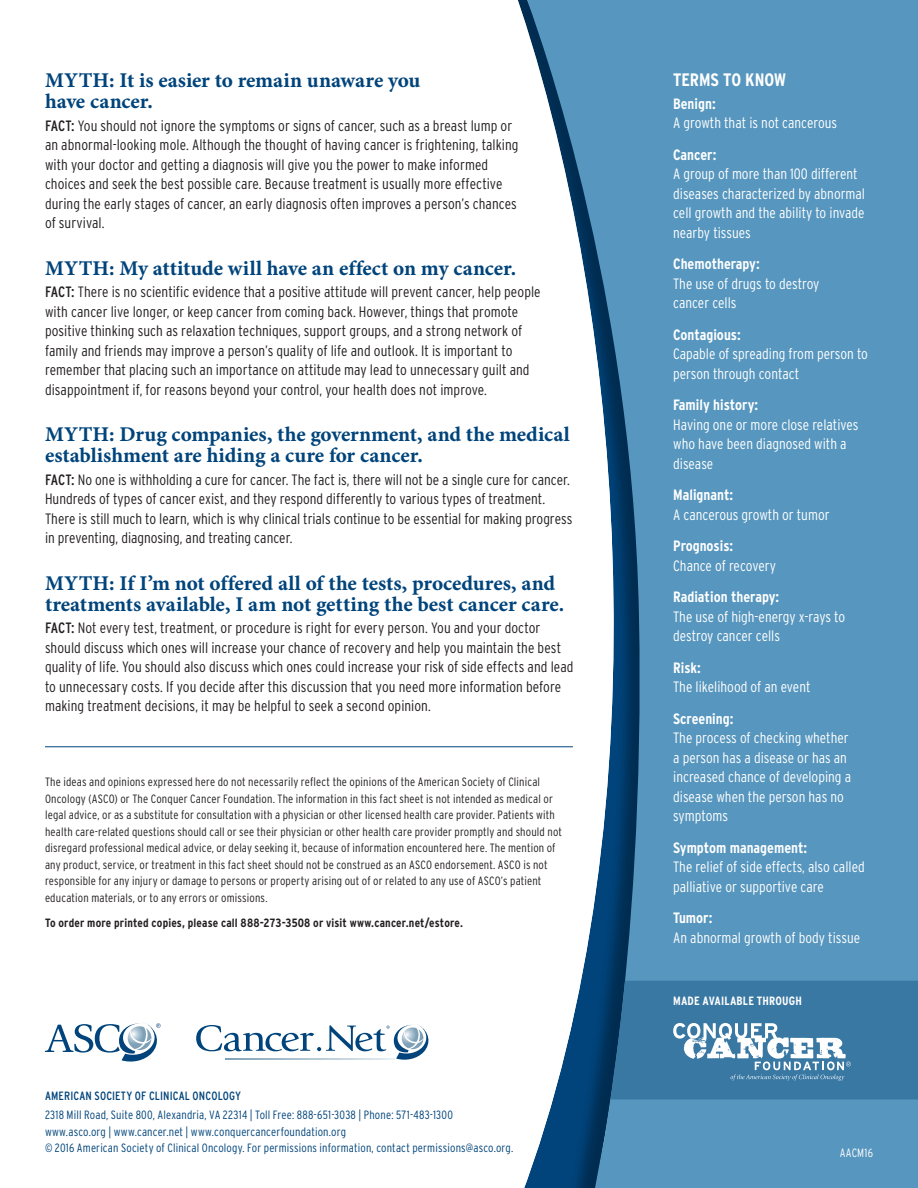
<style>
.page{position:relative;width:918px;height:1188px;background:#fff}
.page>*{position:absolute;margin:0;border:0;box-sizing:border-box;transform-origin:0 0}
.header_2{font:21px/21px "Minion Pro Bold Capt";color:#00447b}
.subhead{font:700 condensed 18px "Interstate";letter-spacing:-.005em;color:#fff}
.t1{font:300 condensed 15px/19.5px "Interstate";color:#231f20}
.terms{font:300 condensed 15px/19.5px "Interstate";color:#fff}
.footnote{font:300 condensed 12px/16.5px "Interstate";letter-spacing:.015em;color:#231f20}
.t2{font:300 condensed 12px/16.5px "Interstate";letter-spacing:.015em;color:#00447b}
.footnote-2{font:700 condensed 12px "Interstate";letter-spacing:.015em;color:#231f20}
.t3{font:condensed 12px "Interstate";letter-spacing:.015em;color:#00447b}
.t4{font:700 condensed 12px "Interstate";letter-spacing:.015em;color:#fff}
.footnote-3{font:300 condensed 12px "Interstate";letter-spacing:.015em;color:#fff}
.s1{font-weight:400}
.s2{font-weight:700}
</style>
<div class="page">
<svg style="left:522px;top:0;width:396px;height:1188px;fill:#5796be"></svg>
<svg style="left:45px;top:1023px;width:116px;height:39px"></svg>
<svg style="left:610px;top:981px;width:308px;height:118px;background:#4982a9"></svg>
<svg style="left:196px;top:1024px;width:233px;height:36px"></svg>
<hr style="left:45px;top:746px;width:528px;height:1px;background:#00447b">
<p class="header_2" style="left:45px;top:71px;width:377px">MYTH: It is easier to remain unaware you have cancer.</p>
<p class="t1" style="left:45px;top:116px;width:475px"><span class="s1">FACT:</span> You should not ignore the symptoms or signs of cancer, such as a breast lump or an abnormal-looking mole. Although the thought of having cancer is frightening, talking with your doctor and getting a diagnosis will give you the power to make informed choices and seek the best possible care. Because treatment is usually more effective during the early stages of cancer, an early diagnosis often improves a person’s chances of survival.</p>
<p class="header_2" style="left:45px;top:259px;width:473px">MYTH: My attitude will have an effect on my cancer.</p>
<p class="t1" style="left:45px;top:282px;width:497px"><span class="s1">FACT:</span> There is no scientific evidence that a positive attitude will prevent cancer, help people with cancer live longer, or keep cancer from coming back. However, things that promote positive thinking such as relaxation techniques, support groups, and a strong network of family and friends may improve a person’s quality of life and outlook. It is important to remember that placing such an importance on attitude may lead to unnecessary guilt and disappointment if, for reasons beyond your control, your health does not improve.</p>
<p class="header_2" style="left:45px;top:425px;width:526px">MYTH: Drug companies, the government, and the medical establishment are hiding a cure for cancer.</p>
<p class="t1" style="left:45px;top:470px;width:529px"><span class="s1">FACT:</span> No one is withholding a cure for cancer. The fact is, there will not be a single cure for cancer.<br>Hundreds of types of cancer exist, and they respond differently to various types of treatment.<br>There is still much to learn, which is why clinical trials continue to be essential for making progress in preventing, diagnosing, and treating cancer.</p>
<p class="header_2" style="left:45px;top:574px;width:521px">MYTH: If I’m not offered all of the tests, procedures, and treatments available, I am not getting the best cancer care.</p>
<p class="t1" style="left:45px;top:618px;width:530px"><span class="s1">FACT:</span> Not every test, treatment, or procedure is right for every person. You and your doctor should discuss which ones will increase your chance of recovery and help you maintain the best quality of life. You should also discuss which ones could increase your risk of side effects and lead to unnecessary costs. If you decide after this discussion that you need more information before making treatment decisions, it may be helpful to seek a second opinion.</p>
<p class="footnote" style="left:45px;top:774px;width:519px">The ideas and opinions expressed here do not necessarily reflect the opinions of the American Society of Clinical Oncology (ASCO) or The Conquer Cancer Foundation. The information in this fact sheet is not intended as medical or legal advice, or as a substitute for consultation with a physician or other licensed health care provider. Patients with health care-related questions should call or see their physician or other health care provider promptly and should not disregard professional medical advice, or delay seeking it, because of information encountered here. The mention of any product, service, or treatment in this fact sheet should not be construed as an ASCO endorsement. ASCO is not responsible for any injury or damage to persons or property arising out of or related to any use of ASCO’s patient education materials, or to any errors or omissions.</p>
<p class="footnote-2" style="left:45px;top:916px;width:420px">To order more printed copies, please call 888-273-3508 or visit www.cancer.net/estore.</p>
<p class="t3" style="left:45px;top:1089px;width:198px">AMERICAN SOCIETY OF CLINICAL ONCOLOGY</p>
<p class="t2" style="left:45px;top:1106px;width:470px">2318 Mill Road, Suite 800, Alexandria, VA 22314 | Toll Free: 888-651-3038 | Phone: 571-483-1300 www.asco.org | www.cancer.net | www.conquercancerfoundation.org<br>© 2016 American Society of Clinical Oncology. For permissions information, contact permissions@asco.org.</p>
<p class="subhead" style="left:673px;top:70px;width:114px">TERMS TO KNOW</p>
<p class="terms" style="left:673px;top:94px;width:165px"><span class="s2">Benign:<br></span>A growth that is not cancerous</p>
<p class="terms" style="left:673px;top:145px;width:193px"><span class="s2">Cancer:<br></span>A group of more than 100 different diseases characterized by abnormal cell growth and the ability to invade nearby tissues</p>
<p class="terms" style="left:673px;top:254px;width:148px"><span class="s2">Chemotherapy:<br></span>The use of drugs to destroy cancer cells</p>
<p class="terms" style="left:673px;top:325px;width:196px"><span class="s2">Contagious:<br></span>Capable of spreading from person to person through contact</p>
<p class="terms" style="left:673px;top:395px;width:187px"><span class="s2">Family history:<br></span>Having one or more close relatives who have been diagnosed with a disease</p>
<p class="terms" style="left:673px;top:485px;width:158px"><span class="s2">Malignant:<br></span>A cancerous growth or tumor</p>
<p class="terms" style="left:673px;top:536px;width:104px"><span class="s2">Prognosis:<br></span>Chance of recovery</p>
<p class="terms" style="left:673px;top:587px;width:174px"><span class="s2">Radiation therapy:<br></span>The use of high-energy x-rays to destroy cancer cells</p>
<p class="terms" style="left:673px;top:658px;width:139px"><span class="s2">Risk:<br></span>The likelihood of an event</p>
<p class="terms" style="left:673px;top:709px;width:179px"><span class="s2">Screening:<br></span>The process of checking whether a person has a disease or has an increased chance of developing a disease when the person has no symptoms</p>
<p class="terms" style="left:673px;top:838px;width:193px"><span class="s2">Symptom management:<br></span>The relief of side effects, also called palliative or supportive care</p>
<p class="terms" style="left:673px;top:908px;width:189px"><span class="s2">Tumor:<br></span>An abnormal growth of body tissue</p>
<p class="t4" style="left:673px;top:994px;width:130px">MADE AVAILABLE THROUGH</p>
<p class="footnote-3" style="left:840px;top:1146px;width:35px">AACM16</p>
</div>
